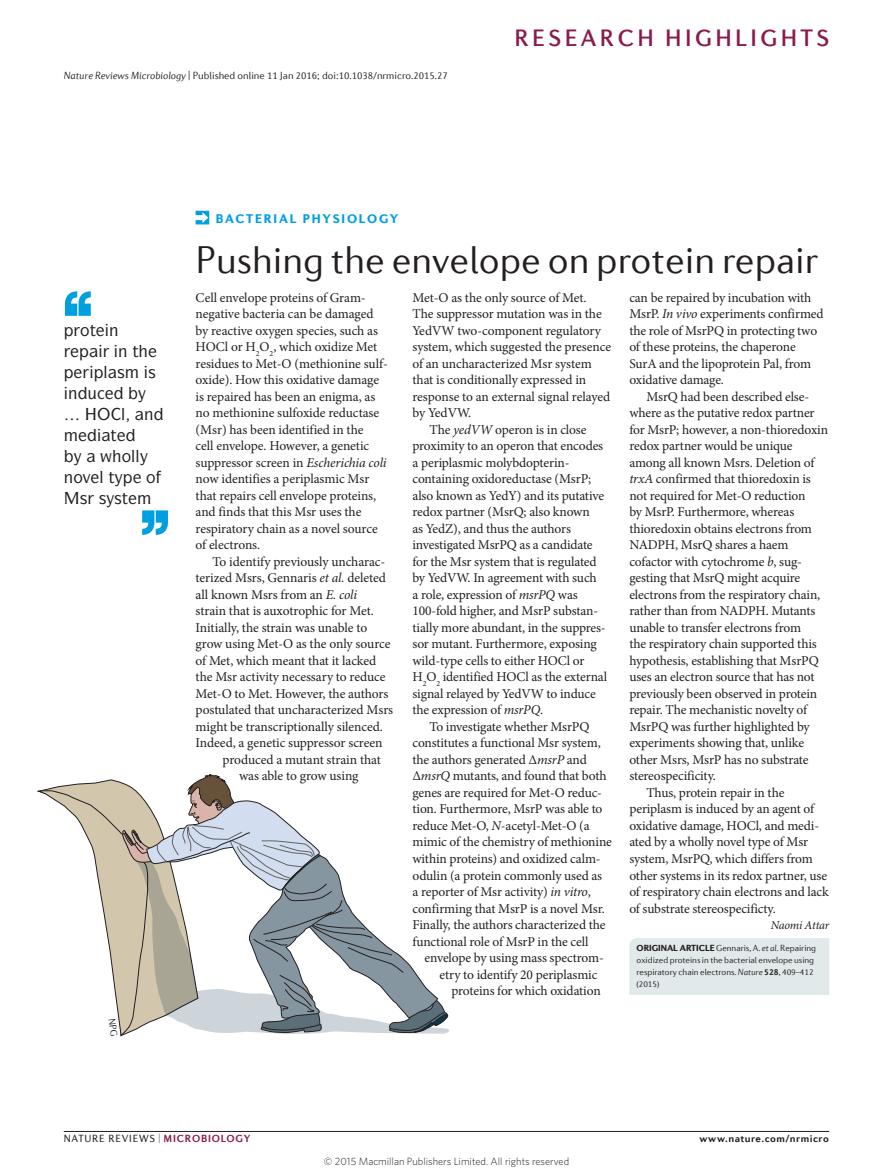
<style>
.page{position:relative;width:893px;height:1174px;background:#fff}
.page>*{position:absolute;margin:0;border:0;box-sizing:border-box;transform-origin:0 0}
.Title{font:300 39px "Diverda Sans Com";color:#231f20}
.t1{font:500 24px "Diverda Sans Com";letter-spacing:.14em;color:#891c4d}
.Pull_quote{font:500 16.5px/21px "ITC Symbol Std";color:#231f20}
.Body_text{font:13.5px/16.5px "Minion Pro";letter-spacing:-.01em;color:#231f20}
.Body_first{font:13.5px/16.5px "Minion Pro";letter-spacing:-.005em;color:#231f20}
.Strapline{font:900 12.75px "Diverda Sans Com";letter-spacing:.14em;color:#009fdf}
.Author{font:italic 12px "Minion Pro";letter-spacing:-.02em;color:#231f20}
.AOP_line{font:300 10.5px "Diverda Sans Com";color:#231f20}
.t2{font:300 10.5px "Whitney";color:#231f20}
.t3{font:10.5px "Diverda Sans Com";letter-spacing:.075em;color:#231f20}
.t4{font:700 10.5px "Diverda Sans Com";letter-spacing:.045em;color:#231f20}
.Info_box_text{font:300 9px/12px "Diverda Sans Com";letter-spacing:-.005em;color:#231f20}
.s1{font-style:italic}
.s2{font-weight:900}
.s3{font-weight:700}
.s4{font-weight:700;color:#891c4d}
</style>
<div class="page">
<hr style="left:64px;top:1131px;width:765px;height:1px;background:#231f20">
<svg style="left:65px;top:291px;width:26px;height:25px"></svg>
<svg style="left:196px;top:211px;width:13px;height:13px"></svg>
<div style="left:629px;top:938px;width:200px;height:57px;background:#e1e9ea"></div>
<svg style="left:142px;top:510px;width:26px;height:25px"></svg>
<svg style="left:37px;top:774px;width:411px;height:262px"></svg>
<p class="AOP_line" style="left:64px;top:69px;width:386px"><span class="s1">Nature Reviews Microbiology</span> | Published online 11 Jan 2016; doi:10.1038/nrmicro.2015.27</p>
<h2 class="t1" style="left:514px;top:24px;width:316px">RESEARCH HIGHLIGHTS</h2>
<p class="Pull_quote" style="left:80px;top:319px;width:40px">□▼ ■</p>
<p class="Pull_quote" style="left:111px;top:403px;width:45px;text-indent:-26px">★ ● ■ ▼</p>
<p class="Pull_quote" style="left:122px;top:445px;width:20px">□●●</p>
<p class="Pull_quote" style="left:64px;top:466px;width:52px">■□❖ ● ▼</p>
<p class="Pull_quote" style="left:80px;top:487px;width:50px">▲ ▲ ▲▼</p>
<p class="Strapline" style="left:216px;top:211px;width:184px">BACTERIAL PHYSIOLOGY</p>
<p class="Title" style="left:196px;top:238px;width:624px">Pushing the envelope on protein repair</p>
<p class="Body_first" style="left:196px;top:289px;width:192px">Cell envelope proteins of Gram&shy;negative bacteria can be damaged by reactive oxygen species, such as<br>HOCl or H<sub>2</sub>O<sub>2</sub>, which oxidize Met residues to Met-O (methionine sulf&shy;oxide). How this oxidative damage is repaired has been an enigma, as no methionine sulfoxide reductase (Msr) has been identified in the<br>cell envelope. However, a genetic suppressor screen in <span class="s1">Escherichia coli </span>now identifies a periplasmic Msr that repairs cell envelope proteins, and finds that this Msr uses the respiratory chain as a novel source of electrons.</p>
<p class="Body_text" style="left:213px;top:553px;width:174px">To identify previously uncharac-</p>
<p class="Body_text" style="left:196px;top:570px;width:192px">terized Msrs, Gennaris <span class="s1">et al.</span> deleted</p>
<p class="Body_text" style="left:196px;top:586px;width:163px">all known Msrs from an <span class="s1">E. coli</span></p>
<p class="Body_text" style="left:196px;top:603px;width:180px">strain that is auxotrophic for Met.</p>
<p class="Body_text" style="left:196px;top:619px;width:173px">Initially, the strain was unable to</p>
<p class="Body_text" style="left:196px;top:636px;width:196px">grow using Met-O as the only source</p>
<p class="Body_text" style="left:196px;top:652px;width:182px">of Met, which meant that it lacked</p>
<p class="Body_text" style="left:196px;top:669px;width:191px">the Msr activity necessary to reduce</p>
<p class="Body_text" style="left:196px;top:685px;width:194px">Met-O to Met. However, the authors</p>
<p class="Body_text" style="left:196px;top:702px;width:199px">postulated that uncharacterized Msrs</p>
<p class="Body_text" style="left:196px;top:718px;width:189px">might be transcriptionally silenced.</p>
<p class="Body_text" style="left:196px;top:735px;width:188px">Indeed, a genetic suppressor screen</p>
<p class="Body_text" style="left:223px;top:751px;width:160px">produced a mutant strain that</p>
<p class="Body_text" style="left:239px;top:768px;width:121px">was able to grow using</p>
<p class="Body_text" style="left:412px;top:289px;width:200px">Met-O as the only source of Met.<br>The suppressor mutation was in the<br>YedVW two-component regulatory system, which suggested the presence of an uncharacterized Msr system that is conditionally expressed in response to an external signal relayed by YedVW.</p>
<p class="Body_text" style="left:412px;top:421px;width:196px;text-indent:17px">The <span class="s1">yedVW</span> operon is in close proximity to an operon that encodes a periplasmic molybdopterin&shy;containing oxidoreductase (MsrP; also known as YedY) and its putative redox partner (MsrQ; also known<br>as YedZ), and thus the authors investigated MsrPQ as a candidate for the Msr system that is regulated by YedVW. In agreement with such<br>a role, expression of <span class="s1">msrPQ</span> was<br>100‑fold higher, and MsrP substan&shy;tially more abundant, in the suppres&shy;sor mutant. Furthermore, exposing wild-type cells to either HOCl or<br>H<sub>2</sub>O<sub>2</sub> identified HOCl as the external signal relayed by YedVW to induce the expression of <span class="s1">msrPQ</span>.</p>
<p class="Body_text" style="left:429px;top:718px;width:162px">To investigate whether MsrPQ</p>
<p class="Body_text" style="left:412px;top:735px;width:190px">constitutes a functional Msr system,</p>
<p class="Body_text" style="left:412px;top:751px;width:176px">the authors generated Δ<span class="s1">msrP</span> and</p>
<p class="Body_text" style="left:412px;top:768px;width:196px">Δ<span class="s1">msrQ</span> mutants, and found that both</p>
<p class="Body_text" style="left:412px;top:784px;width:191px">genes are required for Met-O reduc-</p>
<p class="Body_text" style="left:412px;top:801px;width:191px">tion. Furthermore, MsrP was able to</p>
<p class="Body_text" style="left:412px;top:817px;width:179px">reduce Met-O, <span class="s1">N</span>-acetyl-Met-O (a</p>
<p class="Body_text" style="left:412px;top:834px;width:201px">mimic of the chemistry of methionine</p>
<p class="Body_text" style="left:412px;top:850px;width:190px">within proteins) and oxidized calm-</p>
<p class="Body_text" style="left:412px;top:867px;width:191px">odulin (a protein commonly used as</p>
<p class="Body_text" style="left:412px;top:883px;width:180px">a reporter of Msr activity) <span class="s1">in vitro</span>,</p>
<p class="Body_text" style="left:412px;top:900px;width:194px">confirming that MsrP is a novel Msr.</p>
<p class="Body_text" style="left:412px;top:916px;width:195px">Finally, the authors characterized the</p>
<p class="Body_text" style="left:412px;top:933px;width:178px">functional role of MsrP in the cell</p>
<p class="Body_text" style="left:424px;top:949px;width:181px">envelope by using mass spectrom-</p>
<p class="Body_text" style="left:439px;top:966px;width:159px">etry to identify 20 periplasmic</p>
<p class="Body_text" style="left:451px;top:982px;width:151px">proteins for which oxidation</p>
<p class="Body_text" style="left:629px;top:289px;width:196px">can be repaired by incubation with<br>MsrP. <span class="s1">In vivo</span> experiments confirmed the role of MsrPQ in protecting two of these proteins, the chaperone<br>SurA and the lipoprotein Pal, from oxidative damage.</p>
<p class="Body_text" style="left:629px;top:388px;width:200px;text-indent:17px">MsrQ had been described else&shy;where as the putative redox partner for MsrP; however, a non-thioredoxin redox partner would be unique among all known Msrs. Deletion of <span class="s1">trxA</span> confirmed that thioredoxin is not required for Met-O reduction<br>by MsrP. Furthermore, whereas thioredoxin obtains electrons from NADPH, MsrQ shares a haem cofactor with cytochrome <span class="s1">b</span>, sug&shy;gesting that MsrQ might acquire electrons from the respiratory chain, rather than from NADPH. Mutants unable to transfer electrons from<br>the respiratory chain supported this hypothesis, establishing that MsrPQ uses an electron source that has not previously been observed in protein repair. The mechanistic novelty of MsrPQ was further highlighted by experiments showing that, unlike other Msrs, MsrP has no substrate stereospecificity.</p>
<p class="Body_text" style="left:629px;top:784px;width:201px;text-indent:17px">Thus, protein repair in the periplasm is induced by an agent of oxidative damage, HOCl, and medi&shy;ated by a wholly novel type of Msr system, MsrPQ, which differs from other systems in its redox partner, use of respiratory chain electrons and lack of substrate stereospecificty.</p>
<p class="Author" style="left:771px;top:918px;width:60px">Naomi Attar</p>
<p class="Info_box_text" style="left:637px;top:942px;width:181px"><span class="s2">ORIGINAL ARTICLE</span> Gennaris, A. <span class="s1">et al.</span> Repairing oxidized proteins in the bacterial envelope using respiratory chain electrons. <span class="s1">Nature</span> <span class="s3">528</span>, 409–412 (2015)</p>
<p class="t3" style="left:64px;top:1132px;width:188px">NATURE REVIEWS | <span class="s4">MICROBIOLOGY</span></p>
<p class="t4" style="left:699px;top:1132px;width:131px">www.nature.com/nrmicro</p>
<p class="t2" style="left:324px;top:1154px;width:247px">© 2015 Macmillan Publishers Limited. All rights reserved</p>
</div>
